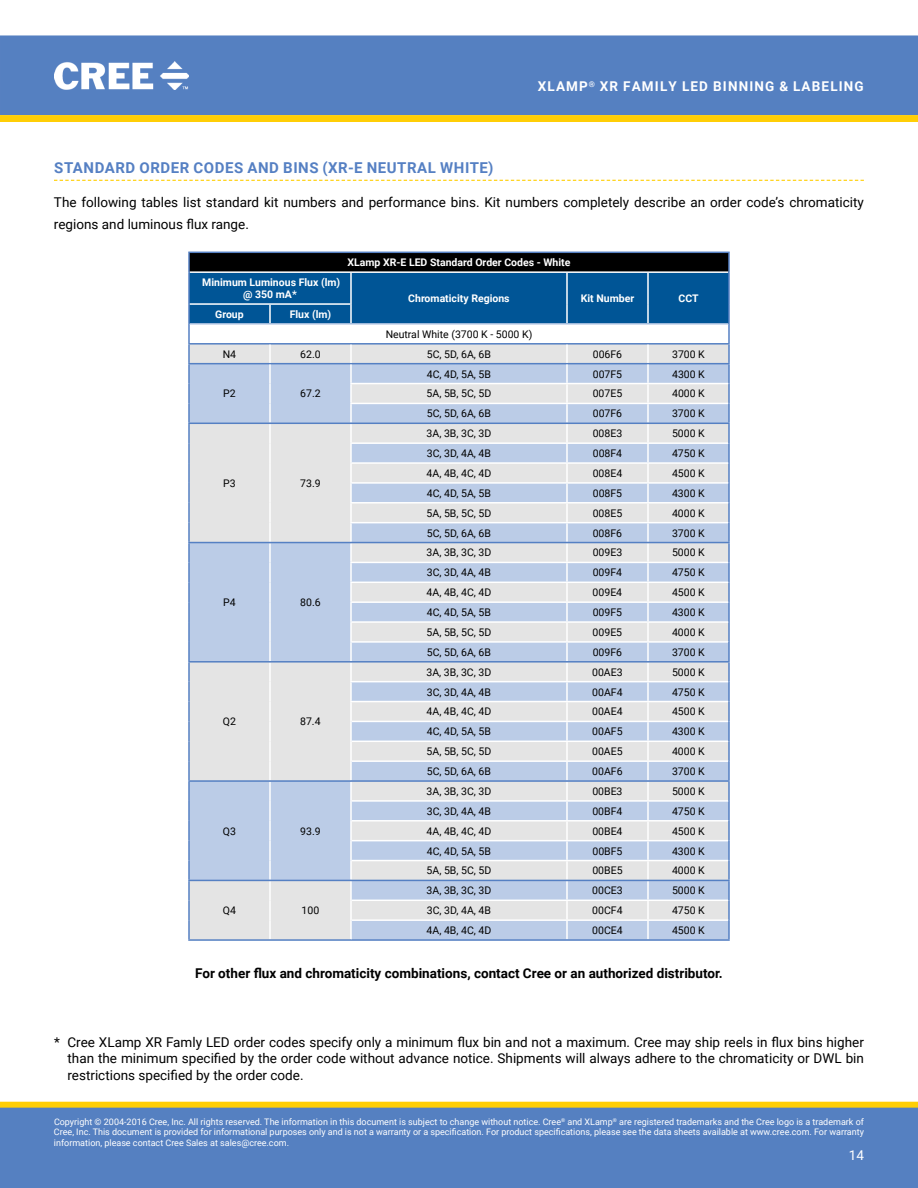
<style>
.page{position:relative;width:918px;height:1188px;background:#fff}
.page>*{position:absolute;margin:0;border:0;box-sizing:border-box;transform-origin:0 0}
.t1{font:700 15px "Roboto";letter-spacing:.035em;color:#5580c3}
.t2{font:13.5px/16.2px "Roboto";color:#000}
.t3{font:700 13.5px "Roboto";color:#000}
.t4{font:700 13.5px "Roboto";letter-spacing:.085em;color:#fff}
.t5{font:13.5px "Roboto";color:#fff}
.t6{font:10.5px "Roboto";color:#000}
.t7{font:700 10.5px/12px "Roboto";color:#fff;text-align:center}
.t8{font:9px/10.8px "Roboto";color:#fff;text-align:justify}
</style>
<div class="page">
<div style="left:0;top:35px;width:918px;height:80px;background:#5580c1"></div>
<img style="left:55px;top:62px;width:134px;height:28px">
<div style="left:1px;top:1102px;width:916px;height:6px;background:#ffce06"></div>
<div style="left:0;top:1102px;width:918px;height:6px;border:1px solid #ffce06"></div>
<div style="left:0;top:1108px;width:918px;height:80px;background:#5580c1"></div>
<svg style="left:0;top:115px;width:918px;height:7px;background:#fece08"></svg>
<svg style="left:54px;top:180px;width:810px;height:1px"></svg>
<hr style="left:188px;top:252px;width:82px;height:1px;background:#5580c3">
<hr style="left:270px;top:252px;width:81px;height:1px;background:#5580c3">
<hr style="left:351px;top:252px;width:216px;height:1px;background:#5580c3">
<hr style="left:567px;top:252px;width:81px;height:1px;background:#5580c3">
<hr style="left:648px;top:252px;width:82px;height:1px;background:#5580c3">
<hr style="left:351px;top:939px;width:216px;height:2px;background:#5580c3">
<hr style="left:567px;top:939px;width:81px;height:2px;background:#5580c3">
<hr style="left:648px;top:939px;width:82px;height:2px;background:#5580c3">
<svg style="left:188px;top:253px;width:542px;height:686px;background:#bccada"></svg>
<hr style="left:188px;top:939px;width:82px;height:2px;background:#5580c3">
<hr style="left:270px;top:939px;width:81px;height:2px;background:#5580c3">
<hr style="left:190px;top:323px;width:80px;height:2px;background:#bbcce7">
<hr style="left:270px;top:323px;width:81px;height:2px;background:#bbcce7">
<hr style="left:351px;top:323px;width:216px;height:2px;background:#bbcce7">
<hr style="left:567px;top:323px;width:81px;height:2px;background:#bbcce7">
<hr style="left:648px;top:323px;width:80px;height:2px;background:#bbcce7">
<p class="t4" style="left:538px;top:77px;width:284px">XLamp<sup>®</sup> XR Family LED Binning &amp; Label</p>
<p class="t4" style="left:839px;top:77px;width:26px">ing</p>
<h1 class="t1" style="left:54px;top:157px;width:97px">Standard Order</h1>
<h1 class="t1" style="left:194px;top:157px;width:301px">Codes and Bi ns (XR-E Neutral White)</h1>
<p class="t2" style="left:54px;top:190px;width:811px;line-height:22.5px">The following tables list standard kit numbers and performance bins. Kit numbers completely describe an order code’s chromaticity regions and luminous flux range.</p>
<p class="t7" style="left:347px;top:256px;width:225px">XLamp XR-E LED Standard Order Codes - White</p>
<p class="t7" style="left:202px;top:276px;width:140px">Minimum Luminous Flux (lm) @ 350 mA*</p>
<p class="t7" style="left:408px;top:292px;width:103px">Chromaticity Regions</p>
<p class="t7" style="left:581px;top:292px;width:55px">Kit Number</p>
<p class="t7" style="left:679px;top:292px;width:21px">CCT</p>
<p class="t7" style="left:215px;top:308px;width:30px">Group</p>
<p class="t7" style="left:290px;top:308px;width:43px">Flux (lm)</p>
<p class="t6" style="left:386px;top:327px;width:148px">Neutral White (3700 K - 5000 K)</p>
<p class="t6" style="left:223px;top:347px;width:15px">N4</p>
<p class="t6" style="left:300px;top:347px;width:22px">62.0</p>
<p class="t6" style="left:427px;top:347px;width:66px">5C, 5D, 6A, 6B</p>
<p class="t6" style="left:593px;top:347px;width:31px">006F6</p>
<p class="t6" style="left:672px;top:347px;width:34px">3700 K</p>
<p class="t6" style="left:223px;top:386px;width:14px">P2</p>
<p class="t6" style="left:300px;top:386px;width:22px">67.2</p>
<p class="t6" style="left:427px;top:366px;width:66px">4C, 4D, 5A, 5B</p>
<p class="t6" style="left:593px;top:366px;width:31px">007F5</p>
<p class="t6" style="left:672px;top:366px;width:34px">4300 K</p>
<p class="t6" style="left:427px;top:386px;width:66px">5A, 5B, 5C, 5D</p>
<p class="t6" style="left:593px;top:386px;width:31px">007E5</p>
<p class="t6" style="left:672px;top:386px;width:34px">4000 K</p>
<p class="t6" style="left:427px;top:406px;width:66px">5C, 5D, 6A, 6B</p>
<p class="t6" style="left:593px;top:406px;width:31px">007F6</p>
<p class="t6" style="left:672px;top:406px;width:34px">3700 K</p>
<p class="t6" style="left:223px;top:476px;width:14px">P3</p>
<p class="t6" style="left:300px;top:476px;width:22px">73.9</p>
<p class="t6" style="left:223px;top:595px;width:14px">P4</p>
<p class="t6" style="left:300px;top:595px;width:22px">80.6</p>
<p class="t6" style="left:223px;top:714px;width:15px">Q2</p>
<p class="t6" style="left:300px;top:714px;width:22px">87.4</p>
<p class="t6" style="left:223px;top:824px;width:15px">Q3</p>
<p class="t6" style="left:300px;top:824px;width:22px">93.9</p>
<p class="t6" style="left:427px;top:426px;width:66px">3A, 3B, 3C, 3D</p>
<p class="t6" style="left:593px;top:426px;width:31px">008E3</p>
<p class="t6" style="left:672px;top:426px;width:34px">5000 K</p>
<p class="t6" style="left:427px;top:446px;width:66px">3C, 3D, 4A, 4B</p>
<p class="t6" style="left:593px;top:446px;width:31px">008F4</p>
<p class="t6" style="left:672px;top:446px;width:34px">4750 K</p>
<p class="t6" style="left:427px;top:466px;width:66px">4A, 4B, 4C, 4D</p>
<p class="t6" style="left:593px;top:466px;width:31px">008E4</p>
<p class="t6" style="left:672px;top:466px;width:34px">4500 K</p>
<p class="t6" style="left:427px;top:486px;width:66px">4C, 4D, 5A, 5B</p>
<p class="t6" style="left:593px;top:486px;width:31px">008F5</p>
<p class="t6" style="left:672px;top:486px;width:34px">4300 K</p>
<p class="t6" style="left:427px;top:506px;width:66px">5A, 5B, 5C, 5D</p>
<p class="t6" style="left:593px;top:506px;width:31px">008E5</p>
<p class="t6" style="left:672px;top:506px;width:34px">4000 K</p>
<p class="t6" style="left:427px;top:525px;width:66px">5C, 5D, 6A, 6B</p>
<p class="t6" style="left:593px;top:525px;width:31px">008F6</p>
<p class="t6" style="left:672px;top:525px;width:34px">3700 K</p>
<p class="t6" style="left:427px;top:545px;width:66px">3A, 3B, 3C, 3D</p>
<p class="t6" style="left:593px;top:545px;width:31px">009E3</p>
<p class="t6" style="left:672px;top:545px;width:34px">5000 K</p>
<p class="t6" style="left:427px;top:565px;width:66px">3C, 3D, 4A, 4B</p>
<p class="t6" style="left:593px;top:565px;width:31px">009F4</p>
<p class="t6" style="left:672px;top:565px;width:34px">4750 K</p>
<p class="t6" style="left:427px;top:585px;width:66px">4A, 4B, 4C, 4D</p>
<p class="t6" style="left:593px;top:585px;width:31px">009E4</p>
<p class="t6" style="left:672px;top:585px;width:34px">4500 K</p>
<p class="t6" style="left:427px;top:605px;width:66px">4C, 4D, 5A, 5B</p>
<p class="t6" style="left:593px;top:605px;width:31px">009F5</p>
<p class="t6" style="left:672px;top:605px;width:34px">4300 K</p>
<p class="t6" style="left:427px;top:625px;width:66px">5A, 5B, 5C, 5D</p>
<p class="t6" style="left:593px;top:625px;width:31px">009E5</p>
<p class="t6" style="left:672px;top:625px;width:34px">4000 K</p>
<p class="t6" style="left:427px;top:645px;width:66px">5C, 5D, 6A, 6B</p>
<p class="t6" style="left:593px;top:645px;width:31px">009F6</p>
<p class="t6" style="left:672px;top:645px;width:34px">3700 K</p>
<p class="t6" style="left:427px;top:665px;width:66px">3A, 3B, 3C, 3D</p>
<p class="t6" style="left:592px;top:665px;width:32px">00AE3</p>
<p class="t6" style="left:672px;top:665px;width:34px">5000 K</p>
<p class="t6" style="left:427px;top:684px;width:66px">3C, 3D, 4A, 4B</p>
<p class="t6" style="left:592px;top:684px;width:32px">00AF4</p>
<p class="t6" style="left:672px;top:684px;width:34px">4750 K</p>
<p class="t6" style="left:427px;top:704px;width:66px">4A, 4B, 4C, 4D</p>
<p class="t6" style="left:592px;top:704px;width:32px">00AE4</p>
<p class="t6" style="left:672px;top:704px;width:34px">4500 K</p>
<p class="t6" style="left:427px;top:724px;width:66px">4C, 4D, 5A, 5B</p>
<p class="t6" style="left:592px;top:724px;width:32px">00AF5</p>
<p class="t6" style="left:672px;top:724px;width:34px">4300 K</p>
<p class="t6" style="left:427px;top:744px;width:66px">5A, 5B, 5C, 5D</p>
<p class="t6" style="left:592px;top:744px;width:32px">00AE5</p>
<p class="t6" style="left:672px;top:744px;width:34px">4000 K</p>
<p class="t6" style="left:427px;top:764px;width:66px">5C, 5D, 6A, 6B</p>
<p class="t6" style="left:592px;top:764px;width:32px">00AF6</p>
<p class="t6" style="left:672px;top:764px;width:34px">3700 K</p>
<p class="t6" style="left:427px;top:784px;width:66px">3A, 3B, 3C, 3D</p>
<p class="t6" style="left:592px;top:784px;width:32px">00BE3</p>
<p class="t6" style="left:672px;top:784px;width:34px">5000 K</p>
<p class="t6" style="left:427px;top:804px;width:66px">3C, 3D, 4A, 4B</p>
<p class="t6" style="left:592px;top:804px;width:32px">00BF4</p>
<p class="t6" style="left:672px;top:804px;width:34px">4750 K</p>
<p class="t6" style="left:427px;top:824px;width:66px">4A, 4B, 4C, 4D</p>
<p class="t6" style="left:592px;top:824px;width:32px">00BE4</p>
<p class="t6" style="left:672px;top:824px;width:34px">4500 K</p>
<p class="t6" style="left:427px;top:844px;width:66px">4C, 4D, 5A, 5B</p>
<p class="t6" style="left:592px;top:844px;width:32px">00BF5</p>
<p class="t6" style="left:672px;top:844px;width:34px">4300 K</p>
<p class="t6" style="left:427px;top:863px;width:66px">5A, 5B, 5C, 5D</p>
<p class="t6" style="left:592px;top:863px;width:32px">00BE5</p>
<p class="t6" style="left:672px;top:863px;width:34px">4000 K</p>
<p class="t6" style="left:427px;top:883px;width:66px">3A, 3B, 3C, 3D</p>
<p class="t6" style="left:592px;top:883px;width:32px">00CE3</p>
<p class="t6" style="left:672px;top:883px;width:34px">5000 K</p>
<p class="t6" style="left:427px;top:903px;width:66px">3C, 3D, 4A, 4B</p>
<p class="t6" style="left:592px;top:903px;width:32px">00CF4</p>
<p class="t6" style="left:672px;top:903px;width:34px">4750 K</p>
<p class="t6" style="left:427px;top:923px;width:66px">4A, 4B, 4C, 4D</p>
<p class="t6" style="left:592px;top:923px;width:32px">00CE4</p>
<p class="t6" style="left:672px;top:923px;width:34px">4500 K</p>
<p class="t3" style="left:195px;top:963px;width:529px">For other flux and chromaticity combinations, contact Cree or an authorized distributor.</p>
<p class="t6" style="left:223px;top:903px;width:15px">Q4</p>
<p class="t6" style="left:302px;top:903px;width:19px">100</p>
<p class="t2" style="left:68px;top:1034px;width:798px;text-align:justify;text-indent:-14px">* Cree XLamp XR Famly LED order codes specify only a minimum flux bin and not a maximum. Cree may ship reels in flux bins higher than the minimum specified by the order code without advance notice. Shipments will always adhere to the chromaticity or DWL bin restrictions specified by the order code.</p>
<p class="t8" style="left:54px;top:1116px;width:811px">Copyright © 2004-2016 Cree, Inc. All rights reserved. The information in this document is subject to change without notice. Cree<sup>®</sup> and XLamp<sup>®</sup> are registered trademarks and the Cree logo is a trademark of Cree, Inc. This document is provided for informational purposes only and is not a warranty or a specification. For product specifications, please see the data sheets available at www.cree.com. For warranty information, please contact Cree Sales at sales@cree.com.</p>
<p class="t5" style="left:849px;top:1145px;width:17px">14</p>
</div>
